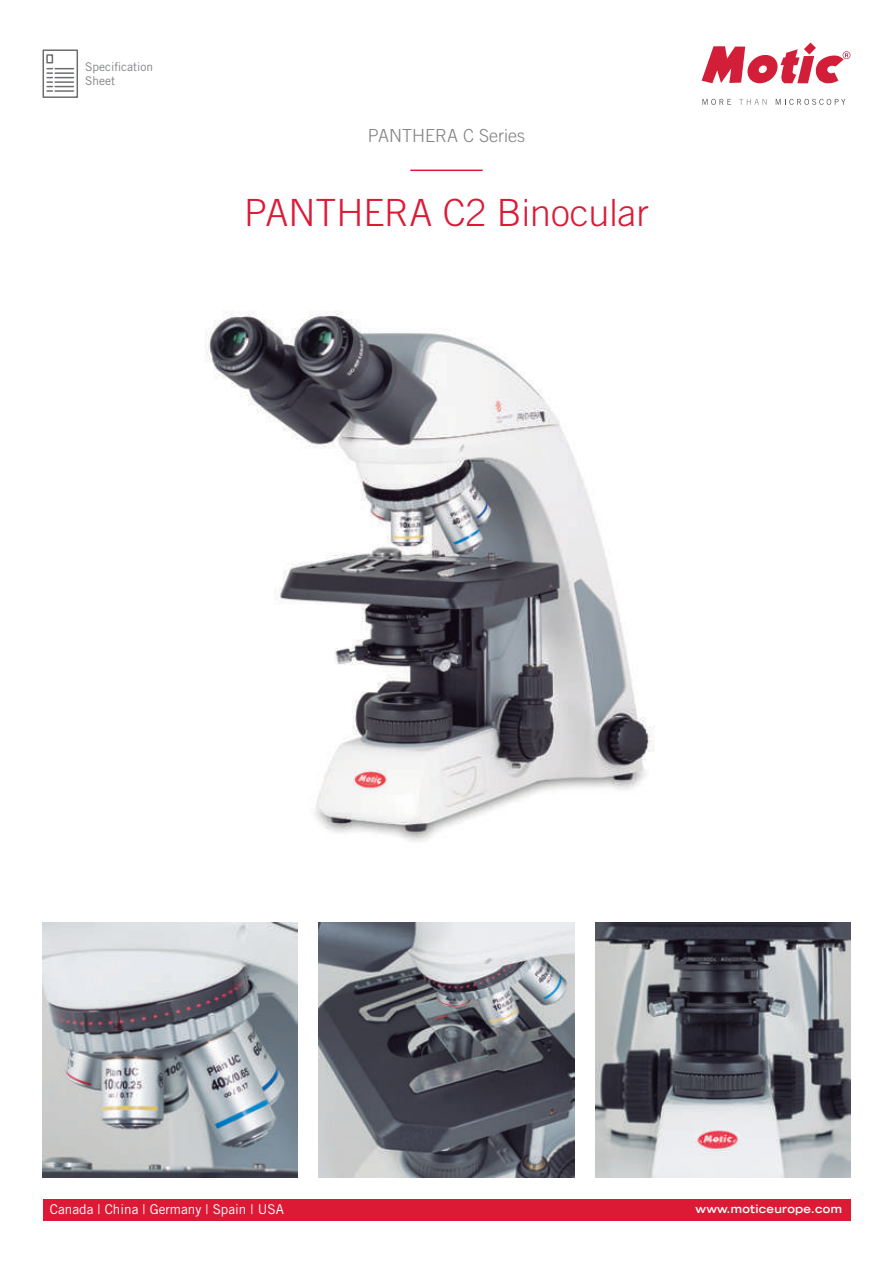
<style>
.page{position:relative;width:893px;height:1263px;background:#fff}
.page>*{position:absolute;margin:0;border:0;box-sizing:border-box;transform-origin:0 0}
.t1{font:300 37.5px "Trade Gothic";color:#dc1a36}
.t2{font:300 18px "Trade Gothic";color:#808285}
.t3{font:13.5px "Trade Gothic";color:#fff}
.t4{font:12px/14.4px "Trade Gothic";color:#808285}
.t5{font:700 expanded 11.25px "Trade Gothic LH";letter-spacing:.025em;color:#fff}
</style>
<div class="page">
<svg style="left:702px;top:43px;width:148px;height:41px"></svg>
<svg style="left:702px;top:99px;width:29px;height:6px"></svg>
<svg style="left:739px;top:99px;width:28px;height:6px"></svg>
<svg style="left:776px;top:99px;width:69px;height:6px"></svg>
<div style="left:43px;top:1199px;width:807px;height:21px;background:#dc1a36"></div>
<hr style="left:410px;top:170px;width:73px;height:1px;background:#dc1a36">
<svg style="left:42px;top:49px;width:36px;height:49px"></svg>
<img style="left:595px;top:922px;width:255px;height:256px">
<img style="left:205px;top:311px;width:450px;height:530px">
<img style="left:319px;top:922px;width:255px;height:256px">
<img style="left:43px;top:922px;width:255px;height:256px">
<p class="t4" style="left:85px;top:59px;width:70px">Specification<br>Sheet</p>
<h2 class="t2" style="left:368px;top:125px;width:159px">PANTHERA C Series</h2>
<h1 class="t1" style="left:244px;top:190px;width:406px">PANTHERA C2 Binocular</h1>
<p class="t3" style="left:50px;top:1201px;width:235px">Canada | China | Germany | Spain | USA</p>
<p class="t5" style="left:695px;top:1201px;width:148px">www.moticeurope.com</p>
</div>
